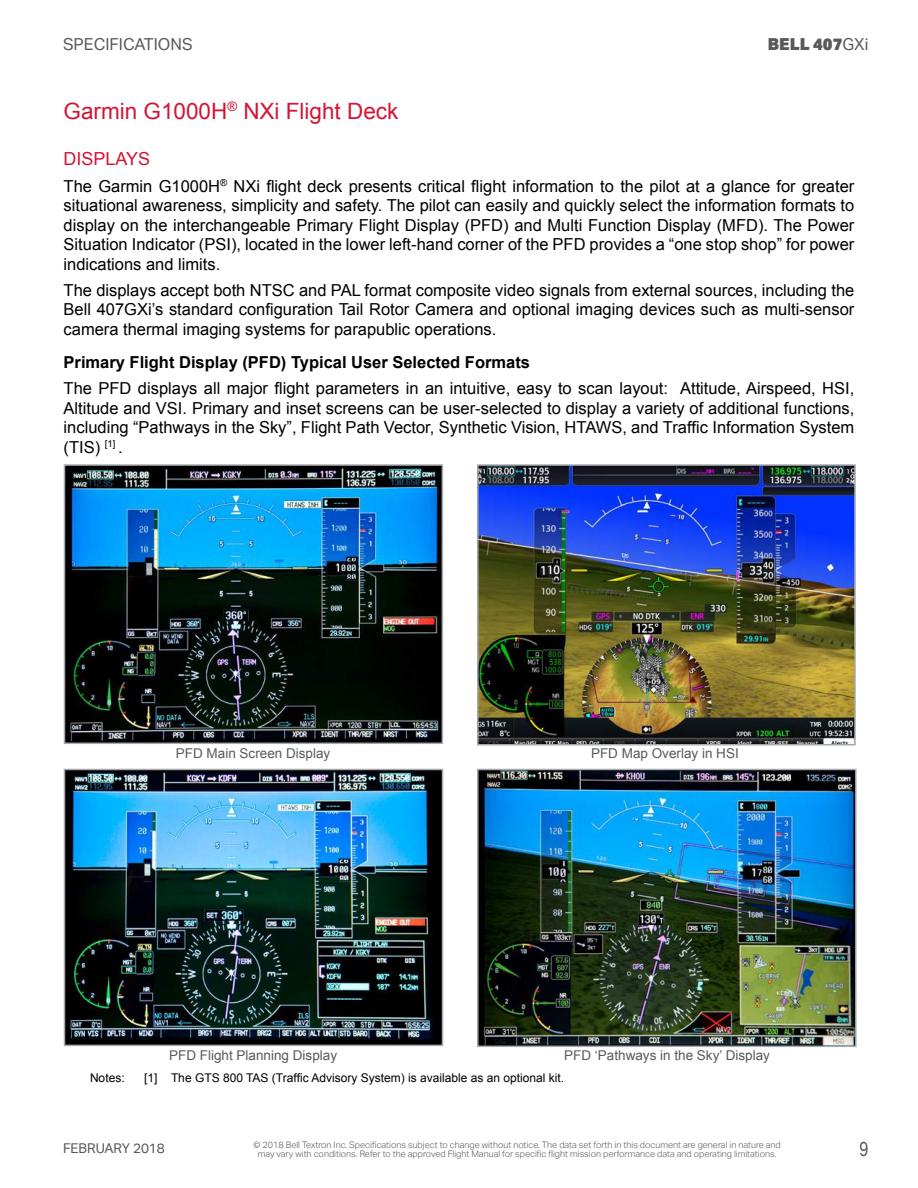
<style>
.page{position:relative;width:918px;height:1188px;background:#fff}
.page>*{position:absolute;margin:0;border:0;box-sizing:border-box;transform-origin:0 0}
.t1{font:22.5px "Arial";color:#d31535}
.t2{font:19.5px "Arial Narrow";color:#58595b}
.t3{font:18px "Arial";color:#d31535}
.t4{font:16.5px/19.5px "Arial";color:#000;text-align:justify}
.t5{font:700 16.5px "Arial";color:#000}
.t6{font:16.5px "Aktiv Grotesk";color:#58595b}
.t7{font:900 16.5px "Aktiv Grotesk";color:#58595b}
.t8{font:13.5px "Arial";color:#58595b}
.t9{font:13.5px "Aktiv Grotesk";color:#58595b}
.t10{font:12px "Arial";color:#000}
.t11{font:300 9px/9px "Aktiv Grotesk";color:#58595b;text-align:center}
.s1{font-weight:400}
</style>
<div class="page">
<img style="left:67px;top:467px;width:373px;height:274px">
<div style="left:64px;top:464px;width:379px;height:280px;border:2px solid #a7a9ac"></div>
<img style="left:480px;top:467px;width:373px;height:276px">
<div style="left:477px;top:464px;width:379px;height:282px;border:2px solid #a7a9ac"></div>
<img style="left:67px;top:772px;width:373px;height:271px">
<div style="left:64px;top:769px;width:379px;height:277px;border:2px solid #a7a9ac"></div>
<img style="left:480px;top:772px;width:374px;height:272px">
<div style="left:477px;top:769px;width:380px;height:278px;border:2px solid #a7a9ac"></div>
<p class="t6" style="left:63px;top:34px;width:131px">SPECIFICATIONS</p>
<p class="t7" style="left:768px;top:33px;width:102px">BELL 407<span class="s1">GXi</span></p>
<h1 class="t1" style="left:64px;top:96px;width:336px">Garmin G1000H<sup>®</sup> NXi Flight Deck</h1>
<p class="t3" style="left:64px;top:147px;width:88px">DISPLAYS</p>
<p class="t4" style="left:64px;top:176px;width:792px">The Garmin G1000H<sup>®</sup> NXi flight deck presents critical flight information to the pilot at a glance for greater situational awareness, simplicity and safety. The pilot can easily and quickly select the information formats to display on the interchangeable Primary Flight Display (PFD) and Multi Function Display (MFD). The Power Situation Indicator (PSI), located in the lower left-hand corner of the PFD provides a “one stop shop” for power indications and limits.</p>
<p class="t4" style="left:64px;top:281px;width:792px">The displays accept both NTSC and PAL format composite video signals from external sources, including the Bell 407GXi’s standard configuration Tail Rotor Camera and optional imaging devices such as multi-sensor camera thermal imaging systems for parapublic operations.</p>
<p class="t5" style="left:64px;top:351px;width:468px">Primary Flight Display (PFD) Typical User Selected Formats</p>
<p class="t4" style="left:64px;top:379px;width:792px">The PFD displays all major flight parameters in an intuitive, easy to scan layout: Attitude, Airspeed, HSI, Altitude and VSI. Primary and inset screens can be user-selected to display a variety of additional functions, including “Pathways in the Sky”, Flight Path Vector, Synthetic Vision, HTAWS, and Traffic Information System (TIS) <sup>[1]</sup> .</p>
<p class="t8" style="left:176px;top:745px;width:156px">PFD Main Screen Display</p>
<p class="t8" style="left:591px;top:745px;width:149px">PFD Map Overlay in HSI</p>
<p class="t8" style="left:169px;top:1046px;width:170px">PFD Flight Planning Display</p>
<p class="t8" style="left:564px;top:1046px;width:207px">PFD ‘Pathways in the Sky’ Display</p>
<p class="t10" style="left:90px;top:1070px;width:36px">Notes:</p>
<p class="t10" style="left:144px;top:1070px;width:422px">[1] The GTS 800 TAS (Traffic Advisory System) is available as an optional kit.</p>
<p class="t9" style="left:63px;top:1140px;width:103px">FEBRUARY 2018</p>
<p class="t11" style="left:254px;top:1140px;width:529px">© 2018 Bell Textron Inc. Specifications subject to change without notice. The data set forth in this document are general in nature and may vary with conditions. Refer to the approved Flight Manual for specific flight mission performance data and operating limitations.</p>
<p class="t2" style="left:860px;top:1135px;width:10px">9</p>
</div>
